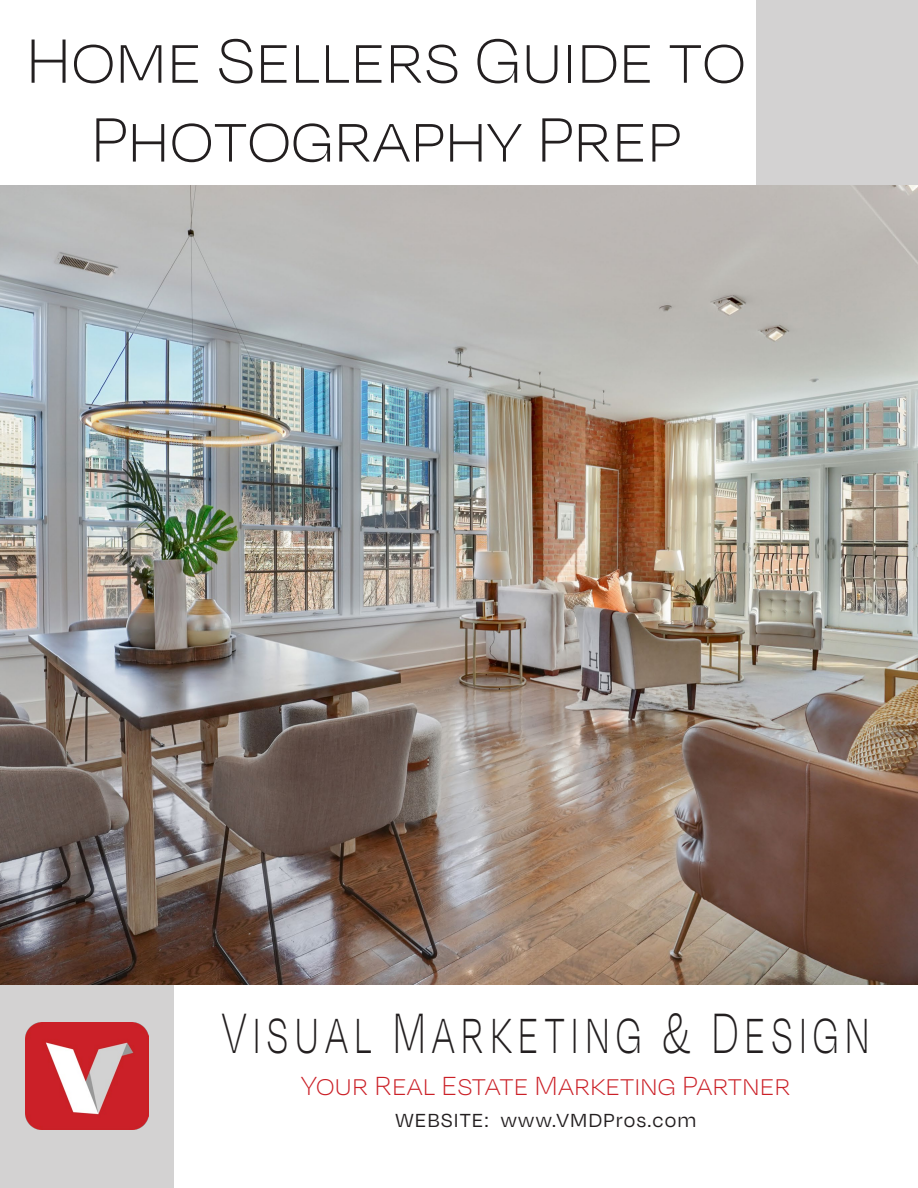
<style>
.page{position:relative;width:918px;height:1188px;background:#fff}
.page>*{position:absolute;margin:0;border:0;box-sizing:border-box;transform-origin:0 0}
.t1{font:100 72px "Degular";color:#231f20}
.t2{font:100 65.55px "Degular";letter-spacing:.13em;color:#231f20;scale:.67 1}
.t3{font:100 30.3px "Degular";color:#cb2027}
.Body_Text_-_1st_Lett{font:21.9px "Degular";letter-spacing:.05em;color:#231f20}
</style>
<div class="page">
<div style="left:756px;top:0;width:162px;height:266px;background:#d3d2d2"></div>
<div style="left:0;top:922px;width:174px;height:266px;background:#d3d2d2"></div>
<img style="left:0;top:186px;width:918px;height:798px">
<img style="left:25px;top:1022px;width:124px;height:108px">
<p class="t1" style="left:26px;top:18px;width:722px">Home Sellers Guide to</p>
<p class="t1" style="left:90px;top:97px;width:592px">Photography Prep</p>
<p class="t2" style="left:222px;top:995px;width:969px">Visual Marketing &amp; Design</p>
<p class="t3" style="left:301px;top:1068px;width:491px">Your Real Estate Marketing Partner</p>
<p class="Body_Text_-_1st_Lett" style="left:395px;top:1107px;width:302px">WEBSITE: www.VMDPros.com</p>
</div>
